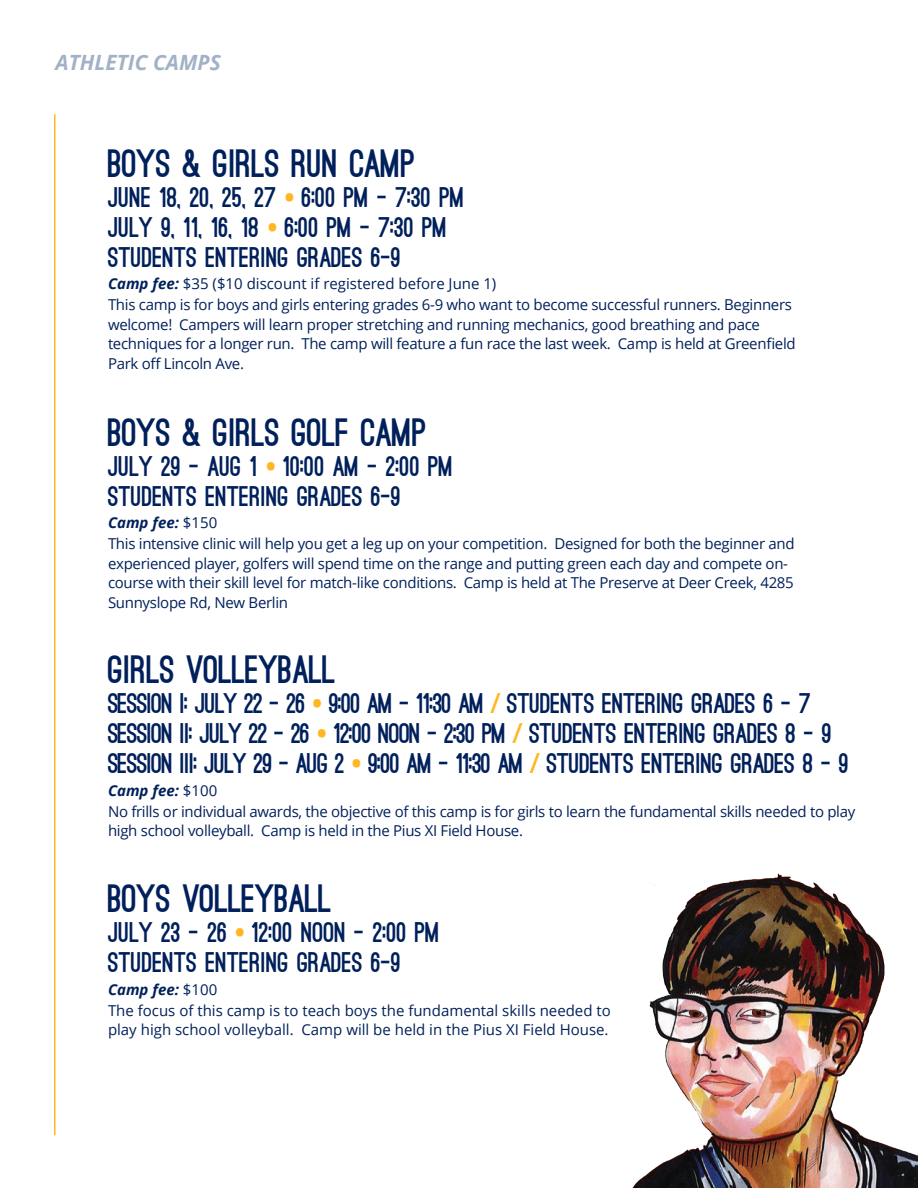
<style>
.page{position:relative;width:918px;height:1188px;background:#fff}
.page>*{position:absolute;margin:0;border:0;box-sizing:border-box;transform-origin:0 0}
.t1{font:900 37.5px "Ostrich Sans";color:#00205b}
.t2{font:900 27px "Ostrich Sans";letter-spacing:-.01em;color:#00205b}
.t3{font:italic 700 21px "Open Sans";color:#a3b1c7}
.t4{font:15px/19.5px "Open Sans";letter-spacing:-.02em;color:#00205b}
.t5{font:15px/19.5px "Open Sans";color:#00205b}
.t6{font:italic 700 15px "Open Sans";color:#00205b}
.s1{font-family:"Open Sans";font-weight:700;color:#ffb620}
.s2{font-weight:700;font-style:italic}
.s3{font-weight:400;font-style:normal}
.s4{color:#ffb620}
</style>
<div class="page">
<hr style="left:54px;top:115px;width:2px;height:1020px;background:#ffb620">
<img style="left:632px;top:873px;width:286px;height:315px">
<p class="t3" style="left:56px;top:48px;width:167px">ATHLETIC CAMPS</p>
<p class="t1" style="left:108px;top:149px;width:309px">BOYS &amp; GIRLS RUN CAMP</p>
<p class="t2" style="left:108px;top:187px;width:358px">JUNE 18, 20, 25, 27 <span class="s1">•</span> 6:00 PM – 7:30 PM</p>
<p class="t2" style="left:108px;top:217px;width:341px">JULY 9, 11, 16, 18 <span class="s1">•</span> 6:00 PM – 7:30 PM</p>
<p class="t2" style="left:108px;top:247px;width:295px">STUDENTS ENTERING GRADES 6-9</p>
<p class="t5" style="left:108px;top:274px;width:390px"><span class="s2">Camp fee:</span> $35 ($10 discount if registered before June 1)</p>
<p class="t4" style="left:108px;top:295px;width:689px">This camp is for boys and girls entering grades 6-9 who want to become successful runners. Beginners welcome! Campers will learn proper stretching and running mechanics, good breathing and pace techniques for a longer run. The camp will feature a fun race the last week. Camp is held at Greenfield Park off Lincoln Ave.</p>
<p class="t1" style="left:108px;top:418px;width:320px">BOYS &amp; GIRLS GOLF CAMP</p>
<p class="t2" style="left:108px;top:456px;width:347px">JULY 29 – AUG 1 <span class="s1">•</span> 10:00 AM – 2:00 PM</p>
<p class="t2" style="left:108px;top:486px;width:295px">STUDENTS ENTERING GRADES 6-9</p>
<p class="t6" style="left:108px;top:512px;width:111px">Camp fee: <span class="s3">$150</span></p>
<p class="t4" style="left:108px;top:534px;width:688px">This intensive clinic will help you get a leg up on your competition. Designed for both the beginner and experienced player, golfers will spend time on the range and putting green each day and compete on&shy;course with their skill level for match-like conditions. Camp is held at The Preserve at Deer Creek, 4285<br>Sunnyslope Rd, New Berlin</p>
<p class="t1" style="left:108px;top:655px;width:229px">GIRLS VOLLEYBALL</p>
<p class="t2" style="left:108px;top:693px;width:705px">SESSION I: JULY 22 – 26 <span class="s1">•</span> 9:00 AM – 11:30 AM <span class="s4">/</span> STUDENTS ENTERING GRADES 6 – 7</p>
<p class="t2" style="left:108px;top:723px;width:726px">SESSION II: JULY 22 – 26 <span class="s1">•</span> 12:00 NOON – 2:30 PM <span class="s4">/</span> STUDENTS ENTERING GRADES 8 – 9</p>
<p class="t2" style="left:108px;top:753px;width:743px">SESSION III: JULY 29 – AUG 2 <span class="s1">•</span> 9:00 AM – 11:30 AM <span class="s4">/</span> STUDENTS ENTERING GRADES 8 – 9</p>
<p class="t6" style="left:108px;top:780px;width:111px">Camp fee: <span class="s3">$100</span></p>
<p class="t4" style="left:108px;top:801px;width:749px">No frills or individual awards, the objective of this camp is for girls to learn the fundamental skills needed to play high school volleyball. Camp is held in the Pius XI Field House.</p>
<p class="t1" style="left:108px;top:885px;width:225px">BOYS VOLLEYBALL</p>
<p class="t2" style="left:108px;top:922px;width:334px">JULY 23 – 26 <span class="s1">•</span> 12:00 NOON – 2:00 PM</p>
<p class="t2" style="left:108px;top:952px;width:295px">STUDENTS ENTERING GRADES 6-9</p>
<p class="t6" style="left:108px;top:979px;width:111px">Camp fee: <span class="s3">$100</span></p>
<p class="t5" style="left:108px;top:1000px;width:504px">The focus of this camp is to teach boys the fundamental skills needed to play high school volleyball. Camp will be held in the Pius XI Field House.</p>
</div>
